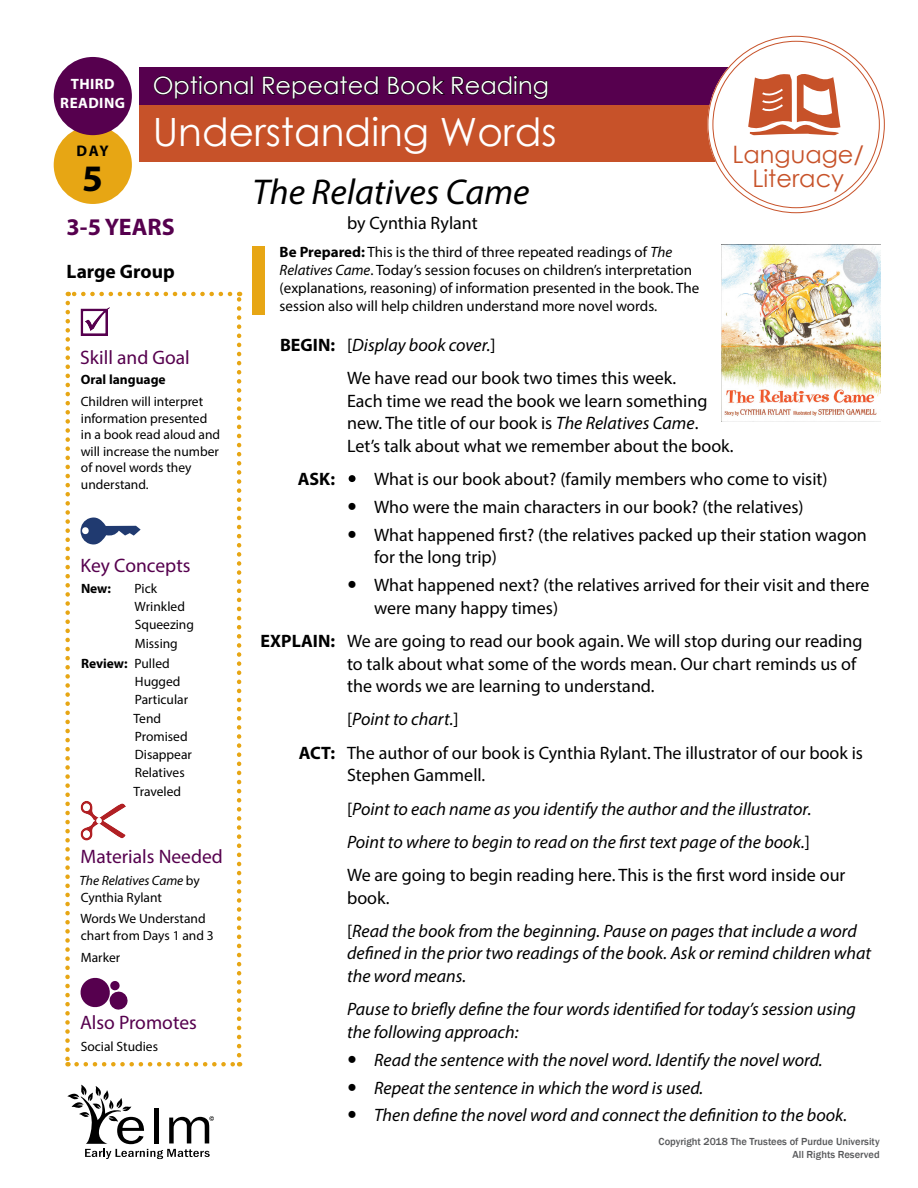
<style>
.page{position:relative;width:918px;height:1188px;background:#fff}
.page>*{position:absolute;margin:0;border:0;box-sizing:border-box;transform-origin:0 0}
.t1{font:39px "Century Gothic";color:#fff}
._1-06_Day{font:700 37.5px "Myriad Pro";color:#000}
._5-04_Repeated_Readi{font:italic 36px "Myriad Pro";color:#000}
.t2{font:24px "Century Gothic";color:#fff}
.t3{font:24px/24px "Century Gothic";color:#c75229;text-align:center}
.t4{font:700 24px "Myriad Pro";color:#56004e}
._2-01_Sidebar_Subhea{font:19.5px "Myriad Pro";color:#56004e}
.t5{font:700 19.5px "Myriad Pro";color:#000}
._3-03_Lesson_Body_GR{font:italic 18px/22.5px "Myriad Pro";color:#000}
._3-03_Lesson_Body_GR-2{font:18px/22.5px "Myriad Pro";color:#000}
._3-04_Lesson_Body_Bo{font:18px/22.5px "Myriad Pro";color:#000}
._3-05_Bold_Lead-in_w{font:18px "Myriad Pro";color:#000}
._3-04_Lesson_Body_Bo-2{font:italic 18px "Myriad Pro";color:#000}
._5-04_Repeated_Readi-2{font:18px "Myriad Pro";color:#000}
._3-05_Bold_Lead-in_w-2{font:700 18px "Myriad Pro";color:#000}
._1-05_Day_Subhead{font:700 15.45px "Myriad Pro";color:#000}
._3-MISC_Be_Prepared{font:15px/18px "Myriad Pro";color:#000}
._1-09_Sidebar_First{font:700 15px "Myriad Pro";letter-spacing:.03em;color:#fff}
._2-02_Learning_Goal{font:13.5px/16.5px "Myriad Pro";color:#000}
._2-04_Key_Concepts_2{font:13.5px "Myriad Pro";color:#000}
._2-05_Sidebar_Body{font:13.5px/16.5px "Myriad Pro";color:#000}
._2-07_Shared_Reading{font:italic 13.5px/16.5px "Myriad Pro";color:#000}
._2-03_Key_Concepts_1{font:700 13.5px "Myriad Pro";letter-spacing:-.005em;color:#000}
._2-02a_Skill{font:700 13.5px "Myriad Pro";color:#000}
._2-03_Key_Concepts_1-2{font:13.5px "Myriad Pro";color:#000}
.t6{font:500 10.5px/12.6px "Franklin Gothic";color:#58595b;text-align:right}
.s1{font-weight:700}
.s2{font-style:italic}
.s3{font-weight:700;font-style:normal}
.s4{font-style:normal}
.s5{font-weight:400}
</style>
<div class="page">
<div style="left:140px;top:105px;width:592px;height:57px;background:#c75229"></div>
<div style="left:140px;top:67px;width:592px;height:38px;background:#56004e"></div>
<div style="left:54px;top:126px;width:78px;height:78px;background:#e7a614;border-radius:50%"></div>
<div style="left:54px;top:57px;width:78px;height:78px;background:#56004e;border-radius:50%"></div>
<div style="left:710px;top:39px;width:172px;height:171px;background:#fff;border-radius:50%"></div>
<div style="left:707px;top:36px;width:178px;height:177px;border:6px solid #fff;border-radius:50%"></div>
<svg style="left:748px;top:74px;width:92px;height:61px"></svg>
<svg style="left:153px;top:75px;width:100px;height:24px"></svg>
<svg style="left:263px;top:76px;width:116px;height:23px"></svg>
<svg style="left:388px;top:76px;width:57px;height:19px"></svg>
<svg style="left:452px;top:75px;width:96px;height:25px"></svg>
<svg style="left:81px;top:307px;width:29px;height:29px"></svg>
<svg style="left:81px;top:518px;width:60px;height:27px"></svg>
<svg style="left:81px;top:801px;width:45px;height:40px"></svg>
<svg style="left:81px;top:978px;width:47px;height:32px"></svg>
<svg style="left:77px;top:1062px;width:163px;height:5px"></svg>
<svg style="left:237px;top:292px;width:4px;height:763px"></svg>
<svg style="left:68px;top:292px;width:162px;height:4px"></svg>
<svg style="left:65px;top:303px;width:5px;height:764px"></svg>
<img style="left:721px;top:244px;width:160px;height:178px">
<div style="left:253px;top:246px;width:12px;height:69px;background:#e7a614"></div>
<svg style="left:349px;top:475px;width:7px;height:7px"></svg>
<svg style="left:68px;top:1085px;width:146px;height:74px"></svg>
<p class="_1-09_Sidebar_First" style="left:71px;top:74px;width:45px">THIRD</p>
<p class="t2" style="left:153px;top:69px;width:398px">Optional Repeated Book Reading</p>
<p class="_1-09_Sidebar_First" style="left:60px;top:93px;width:66px">READING</p>
<h1 class="_1-05_Day_Subhead" style="left:77px;top:141px;width:34px">DAY</h1>
<h1 class="_1-06_Day" style="left:82px;top:154px;width:22px">5</h1>
<p class="t4" style="left:67px;top:212px;width:110px">3-5 YEARS</p>
<p class="t5" style="left:67px;top:259px;width:110px">Large Group</p>
<p class="t1" style="left:153px;top:105px;width:405px">Understanding Words</p>
<p class="t3" style="left:733px;top:142px;width:133px">Language/<br>Literacy</p>
<p class="_5-04_Repeated_Readi" style="left:253px;top:169px;width:278px">The Relatives Came</p>
<p class="_5-04_Repeated_Readi-2" style="left:347px;top:212px;width:132px">by Cynthia Rylant</p>
<p class="_3-MISC_Be_Prepared" style="left:280px;top:243px;width:421px"><span class="s1">Be Prepared:</span> This is the third of three repeated readings of <span class="s2">The Relatives Came</span>. Today’s session focuses on children’s interpretation (explanations, reasoning) of information presented in the book. The session also will help children understand more novel words.</p>
<p class="_3-04_Lesson_Body_Bo-2" style="left:280px;top:334px;width:217px"><span class="s3">BEGIN:</span> <span class="s4">[</span>Display book cover.<span class="s4">]</span></p>
<p class="_3-03_Lesson_Body_GR-2" style="left:347px;top:367px;width:388px">We have read our book two times this week.<br>Each time we read the book we learn something new. The title of our book is <span class="s2">The Relatives Came</span>.<br>Let’s talk about what we remember about the book.</p>
<p class="_3-05_Bold_Lead-in_w-2" style="left:298px;top:467px;width:39px">ASK:</p>
<p class="_3-05_Bold_Lead-in_w" style="left:374px;top:468px;width:455px">What is our book about? (family members who come to visit)</p>
<p class="_3-03_Lesson_Body_GR-2" style="left:374px;top:495px;width:431px">Who were the main characters in our book? (the relatives)</p>
<p class="_3-03_Lesson_Body_GR-2" style="left:374px;top:523px;width:494px">What happened first? (the relatives packed up their station wagon for the long trip)</p>
<p class="_3-03_Lesson_Body_GR-2" style="left:374px;top:574px;width:497px">What happened next? (the relatives arrived for their visit and there were many happy times)</p>
<p class="_3-04_Lesson_Body_Bo" style="left:347px;top:630px;width:517px;text-indent:-86px"><span class="s1">EXPLAIN:</span> We are going to read our book again. We will stop during our reading to talk about what some of the words mean. Our chart reminds us of the words we are learning to understand.</p>
<p class="_3-03_Lesson_Body_GR" style="left:347px;top:708px;width:113px"><span class="s4">[</span>Point to chart.<span class="s4">]</span></p>
<p class="_3-04_Lesson_Body_Bo" style="left:347px;top:741px;width:517px;text-indent:-48px"><span class="s1">ACT:</span> The author of our book is Cynthia Rylant. The illustrator of our book is<br>Stephen Gammell.</p>
<p class="_3-03_Lesson_Body_GR" style="left:347px;top:797px;width:466px"><span class="s4">[</span>Point to each name as you identify the author and the illustrator.</p>
<p class="_3-03_Lesson_Body_GR" style="left:347px;top:830px;width:464px">Point to where to begin to read on the first text page of the book.<span class="s4">]</span></p>
<p class="_3-03_Lesson_Body_GR-2" style="left:347px;top:864px;width:500px">We are going to begin reading here. This is the first word inside our book.</p>
<p class="_3-03_Lesson_Body_GR" style="left:347px;top:919px;width:526px"><span class="s4">[</span>Read the book from the beginning. Pause on pages that include a word defined in the prior two readings of the book. Ask or remind children what the word means.</p>
<p class="_3-03_Lesson_Body_GR" style="left:347px;top:998px;width:510px">Pause to briefly define the four words identified for today’s session using the following approach:</p>
<p class="_3-03_Lesson_Body_GR" style="left:374px;top:1048px;width:450px">Read the sentence with the novel word. Identify the novel word.</p>
<p class="_3-03_Lesson_Body_GR" style="left:374px;top:1076px;width:331px">Repeat the sentence in which the word is used.</p>
<p class="_3-03_Lesson_Body_GR" style="left:374px;top:1104px;width:475px">Then define the novel word and connect the definition to the book.</p>
<p class="t6" style="left:659px;top:1136px;width:223px">Copyright 2018 The Trustees of Purdue University<br>All Rights Reserved</p>
<p class="_2-01_Sidebar_Subhea" style="left:80px;top:345px;width:111px">Skill and Goal</p>
<p class="_2-02a_Skill" style="left:81px;top:371px;width:86px">Oral language</p>
<p class="_2-02_Learning_Goal" style="left:81px;top:393px;width:141px">Children will interpret information presented in a book read aloud and will increase the number of novel words they understand.</p>
<p class="_2-01_Sidebar_Subhea" style="left:81px;top:554px;width:111px">Key Concepts</p>
<p class="_2-03_Key_Concepts_1" style="left:81px;top:579px;width:32px">New:</p>
<p class="_2-03_Key_Concepts_1-2" style="left:135px;top:580px;width:24px">Pick</p>
<p class="_2-04_Key_Concepts_2" style="left:135px;top:598px;width:52px">Wrinkled</p>
<p class="_2-04_Key_Concepts_2" style="left:135px;top:616px;width:61px">Squeezing</p>
<p class="_2-04_Key_Concepts_2" style="left:135px;top:635px;width:45px">Missing</p>
<p class="_2-03_Key_Concepts_1" style="left:81px;top:655px;width:90px">Review: <span class="s5">Pulled</span></p>
<p class="_2-04_Key_Concepts_2" style="left:135px;top:673px;width:47px">Hugged</p>
<p class="_2-04_Key_Concepts_2" style="left:135px;top:692px;width:55px">Particular</p>
<p class="_2-04_Key_Concepts_2" style="left:134px;top:710px;width:29px">Tend</p>
<p class="_2-04_Key_Concepts_2" style="left:135px;top:728px;width:54px">Promised</p>
<p class="_2-04_Key_Concepts_2" style="left:135px;top:746px;width:59px">Disappear</p>
<p class="_2-04_Key_Concepts_2" style="left:135px;top:765px;width:51px">Relatives</p>
<p class="_2-04_Key_Concepts_2" style="left:134px;top:783px;width:49px">Traveled</p>
<p class="_2-01_Sidebar_Subhea" style="left:81px;top:845px;width:144px">Materials Needed</p>
<p class="_2-07_Shared_Reading" style="left:80px;top:872px;width:122px">The Relatives Came <span class="s4">by<br>Cynthia Rylant</span></p>
<p class="_2-05_Sidebar_Body" style="left:81px;top:910px;width:135px">Words We Understand chart from Days 1 and 3</p>
<p class="_2-05_Sidebar_Body" style="left:81px;top:949px;width:41px">Marker</p>
<p class="_2-01_Sidebar_Subhea" style="left:80px;top:1011px;width:118px">Also Promotes</p>
<p class="_2-05_Sidebar_Body" style="left:81px;top:1038px;width:79px">Social Studies</p>
</div>
